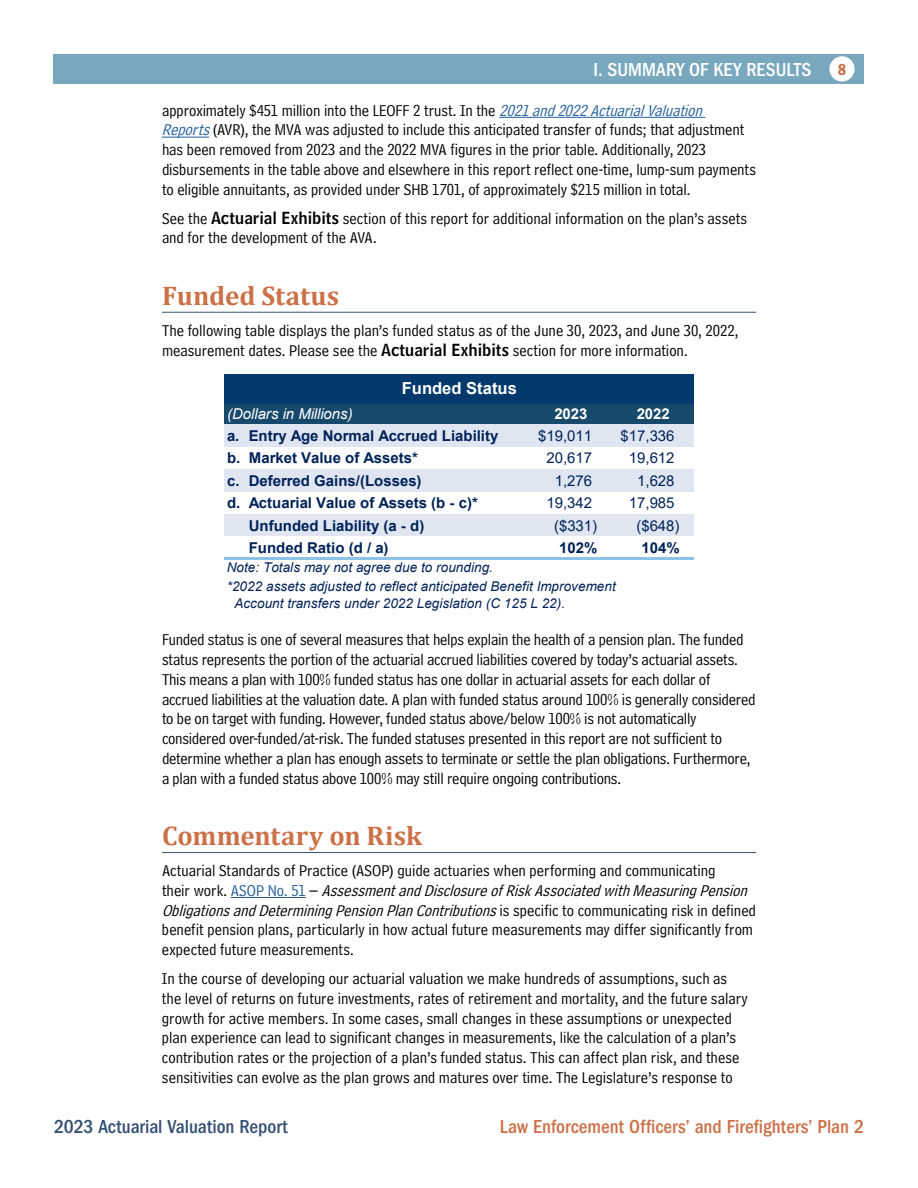
<style>
.page{position:relative;width:918px;height:1188px;background:#fff}
.page>*{position:absolute;margin:0;border:0;box-sizing:border-box;transform-origin:0 0}
.t1{font:700 27px "Cambria";color:#cc7047}
.t2{font:500 condensed 19.5px "ITC Franklin Gothic Std";letter-spacing:.005em;color:#cc7047}
.t3{font:500 condensed 19.5px "ITC Franklin Gothic Std";letter-spacing:-.005em;color:#345073}
.t4{font:500 condensed 19.5px "ITC Franklin Gothic Std";color:#fff}
.t5{font:16.5px/19.8px "Bell Centennial Std Address";letter-spacing:-.005em;color:#000}
.t6{font:700 16.5px "Arial";color:#fff}
.t7{font:16.5px "ITC Franklin Gothic Std Dm Cd";color:#cc7047}
.t8{font:700 15px "Arial";color:#002258}
.t9{font:15px "Arial";color:#002258}
.t10{font:italic 15px "Arial";letter-spacing:-.005em;color:#fff}
.t11{font:700 15px "Arial";color:#fff}
.t12{font:italic 13.5px/17px "Arial";letter-spacing:.005em;color:#002258}
.s1{font-style:italic;color:#215e9e}
.s2{font-family:"Bell Centennial Std Name Num"}
.s3{color:#215e9e}
.s4{font-style:italic}
</style>
<div class="page">
<div style="left:54px;top:54px;width:810px;height:30px;background:#79a8be"></div>
<div style="left:829px;top:56px;width:26px;height:26px;background:#fff;border-radius:50%"></div>
<hr style="left:499px;top:117px;width:206px;height:1px;background:#215e9e">
<hr style="left:162px;top:137px;width:47px;height:1px;background:#215e9e">
<hr style="left:162px;top:312px;width:594px;height:1px;background:#345073">
<div style="left:225px;top:374px;width:469px;height:31px;background:#03396c"></div>
<div style="left:225px;top:405px;width:469px;height:19px;background:#17496c"></div>
<div style="left:225px;top:424px;width:469px;height:23px;background:#dfe5f1"></div>
<div style="left:225px;top:469px;width:469px;height:23px;background:#dfe5f1"></div>
<div style="left:225px;top:514px;width:469px;height:23px;background:#dfe5f1"></div>
<div style="left:225px;top:536px;width:469px;height:80px;background:#fff"></div>
<hr style="left:224px;top:558px;width:470px;height:2px;background:#8dc3e7">
<hr style="left:162px;top:852px;width:594px;height:1px;background:#345073">
<hr style="left:231px;top:897px;width:75px;height:1px;background:#215e9e">
<p class="t4" style="left:593px;top:58px;width:37px">I. Summary</p>
<p class="t4" style="left:689px;top:58px;width:73px">of Key Results</p>
<p class="t5" style="left:162px;top:100px;width:596px">approximately $451 million into the LEOFF 2 trust. In the <span class="s1">2021and2022ActuarialValuation Reports</span>(AVR), the MVA was adjusted to include this anticipated transfer of funds; that adjustment has been removed from 2023 and the 2022 MVA figures in the prior table. Additionally, 2023 disbursements in the table above and elsewhere in this report reflect one-time, lump-sum payments to eligible annuitants, as provided under SHB 1701, of approximately $215 million in total.</p>
<p class="t5" style="left:162px;top:208px;width:587px">See the <span class="s2">Actuarial Exhibits</span> section of this report for additional information on the plan’s assets and for the development of the AVA.</p>
<h1 class="t1" style="left:162px;top:277px;width:179px">Funded Status</h1>
<p class="t5" style="left:162px;top:320px;width:578px">The following table displays the plan’s funded status as of the June 30, 2023, and June 30, 2022, measurement dates. Please see the <span class="s2">Actuarial Exhibits</span> section for more information.</p>
<p class="t10" style="left:227px;top:404px;width:127px">(Dollars in Millions)</p>
<p class="t6" style="left:402px;top:377px;width:117px">Funded Status</p>
<p class="t11" style="left:554px;top:403px;width:35px">2023</p>
<p class="t11" style="left:637px;top:403px;width:35px">2022</p>
<p class="t8" style="left:227px;top:425px;width:273px">a. Entry Age Normal Accrued Liability</p>
<p class="t9" style="left:538px;top:425px;width:55px">$19,011</p>
<p class="t9" style="left:621px;top:425px;width:55px">$17,336</p>
<p class="t8" style="left:227px;top:447px;width:192px">b. Market Value of Assets*</p>
<p class="t9" style="left:547px;top:447px;width:47px">20,617</p>
<p class="t9" style="left:629px;top:447px;width:47px">19,612</p>
<p class="t8" style="left:227px;top:470px;width:196px">c. Deferred Gains/(Losses)</p>
<p class="t9" style="left:555px;top:470px;width:39px">1,276</p>
<p class="t9" style="left:637px;top:470px;width:39px">1,628</p>
<p class="t8" style="left:227px;top:492px;width:252px">d. Actuarial Value of Assets (b - c)*</p>
<p class="t9" style="left:547px;top:492px;width:47px">19,342</p>
<p class="t9" style="left:629px;top:492px;width:47px">17,985</p>
<p class="t8" style="left:249px;top:515px;width:177px">Unfunded Liability (a - d)</p>
<p class="t9" style="left:554px;top:515px;width:45px">($331)</p>
<p class="t9" style="left:636px;top:515px;width:45px">($648)</p>
<p class="t8" style="left:249px;top:537px;width:141px">Funded Ratio (d / a)</p>
<p class="t8" style="left:559px;top:537px;width:40px">102%</p>
<p class="t8" style="left:642px;top:537px;width:40px">104%</p>
<p class="t12" style="left:234px;top:578px;width:383px;text-indent:-8px">*2022 assets adjusted to reflect anticipated Benefit Improvement<br>Account transfers under 2022 Legislation (C 125 L 22).</p>
<p class="t12" style="left:227px;top:559px;width:268px">Note: Totals may not agree due to rounding.</p>
<p class="t5" style="left:162px;top:630px;width:595px">Funded status is one of several measures that helps explain the health of a pension plan. The funded status represents the portion of the actuarial accrued liabilities covered by today’s actuarial assets.<br>This means a plan with 100% funded status has one dollar in actuarial assets for each dollar of accrued liabilities at the valuation date. A plan with funded status around 100% is generally considered to be on target with funding. However, funded status above/below 100% is not automatically considered over-funded/at-risk. The funded statuses presented in this report are not sufficient to determine whether a plan has enough assets to terminate or settle the plan obligations. Furthermore, a plan with a funded status above 100% may still require ongoing contributions.</p>
<h1 class="t1" style="left:162px;top:817px;width:262px">Commentary on Risk</h1>
<p class="t5" style="left:162px;top:861px;width:595px">Actuarial Standards of Practice (ASOP) guide actuaries when performing and communicating<br>t h e i r w o r k . <span class="s3">A S O P N o . 5 1</span> – <span class="s4">AssessmentandDisclosureofRiskAssociatedwithMeasuringPension ObligationsandDeterminingPensionPlanContributions</span>i s s p e c i f i c t o c o m m u n i c a t i n g r i s k i n d e f i n e d benefit pension plans, particularly in how actual future measurements may differ significantly from expected future measurements.</p>
<p class="t5" style="left:162px;top:969px;width:587px">In the course of developing our actuarial valuation we make hundreds of assumptions, such as the level of returns on future investments, rates of retirement and mortality, and the future salary growth for active members. In some cases, small changes in these assumptions or unexpected plan experience can lead to significant changes in measurements, like the calculation of a plan’s contribution rates or the projection of a plan’s funded status. This can affect plan risk, and these sensitivities can evolve as the plan grows and matures over time. The Legislature’s response to</p>
<p class="t7" style="left:838px;top:60px;width:10px">8</p>
<p class="t3" style="left:54px;top:1116px;width:235px">2023 Actuarial Valuation Report</p>
<p class="t2" style="left:500px;top:1116px;width:366px">Law Enforcement Officers’ and Firefighters’ Plan 2</p>
</div>
